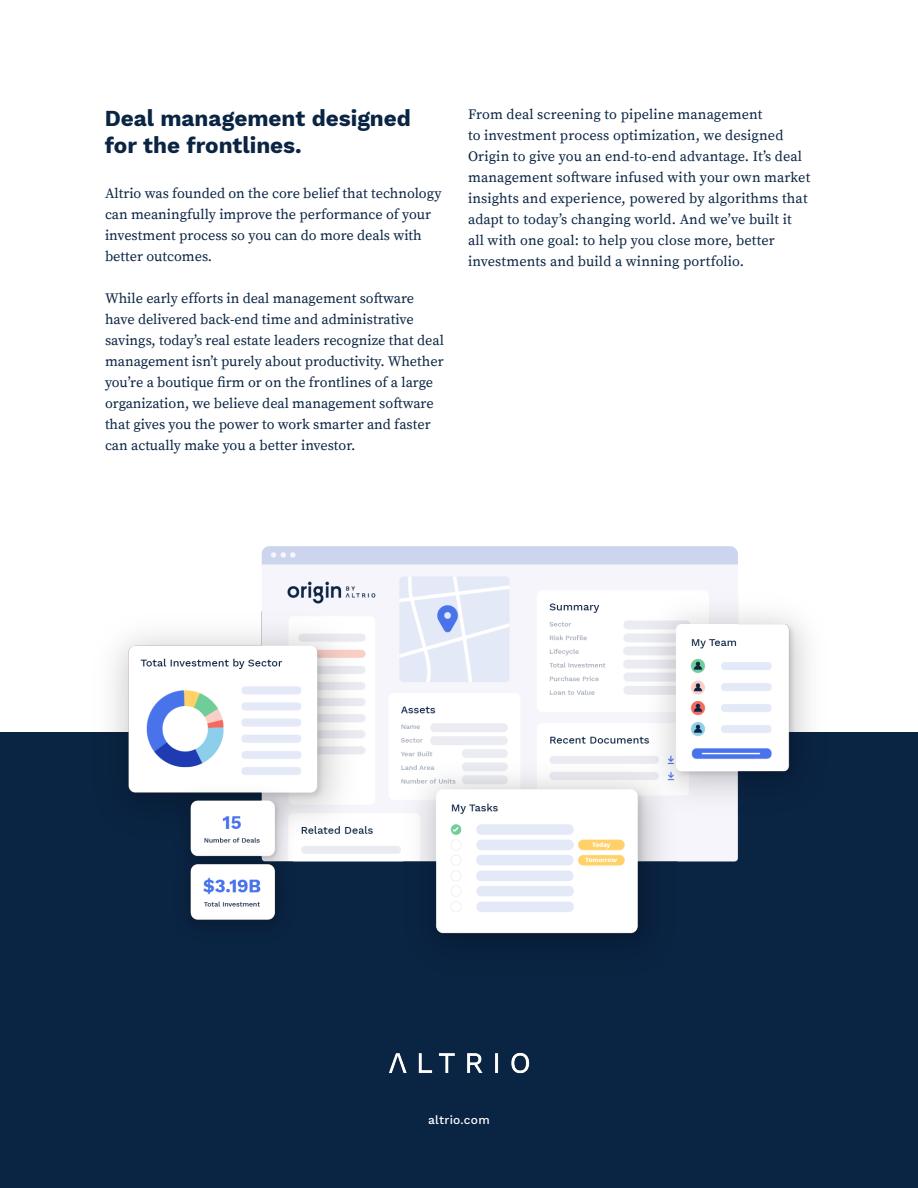
<style>
.page{position:relative;width:918px;height:1188px;background:#fff}
.page>*{position:absolute;margin:0;border:0;box-sizing:border-box;transform-origin:0 0}
.t1{font:700 22.5px/27px "Work Sans";color:#0a2443}
.t2{font:14.25px/21px "Source Serif Pro";color:#0a2443}
.t3{font:500 12px "Work Sans";letter-spacing:.025em;color:#fff}
</style>
<div class="page">
<div style="left:0;top:732px;width:918px;height:456px;background:#0a2443"></div>
<img style="left:113px;top:546px;width:695px;height:393px">
<img style="left:388px;top:1052px;width:142px;height:22px">
<h1 class="t1" style="left:105px;top:104px;width:308px">Deal management designed for the frontlines.</h1>
<p class="t2" style="left:105px;top:183px;width:338px">Altrio was founded on the core belief that technology can meaningfully improve the performance of your investment process so you can do more deals with better outcomes.</p>
<p class="t2" style="left:105px;top:288px;width:340px">While early efforts in deal management software have delivered back-end time and administrative savings, today’s real estate leaders recognize that deal management isn’t purely about productivity. Whether you’re a boutique firm or on the frontlines of a large organization, we believe deal management software that gives you the power to work smarter and faster can actually make you a better investor.</p>
<p class="t2" style="left:468px;top:105px;width:344px">From deal screening to pipeline management<br>to investment process optimization, we designed Origin to give you an end-to-end advantage. It’s deal management software infused with your own market insights and experience, powered by algorithms that adapt to today’s changing world. And we’ve built it all with one goal: to help you close more, better investments and build a winning portfolio.</p>
<p class="t3" style="left:428px;top:1111px;width:63px">altrio.com</p>
</div>
